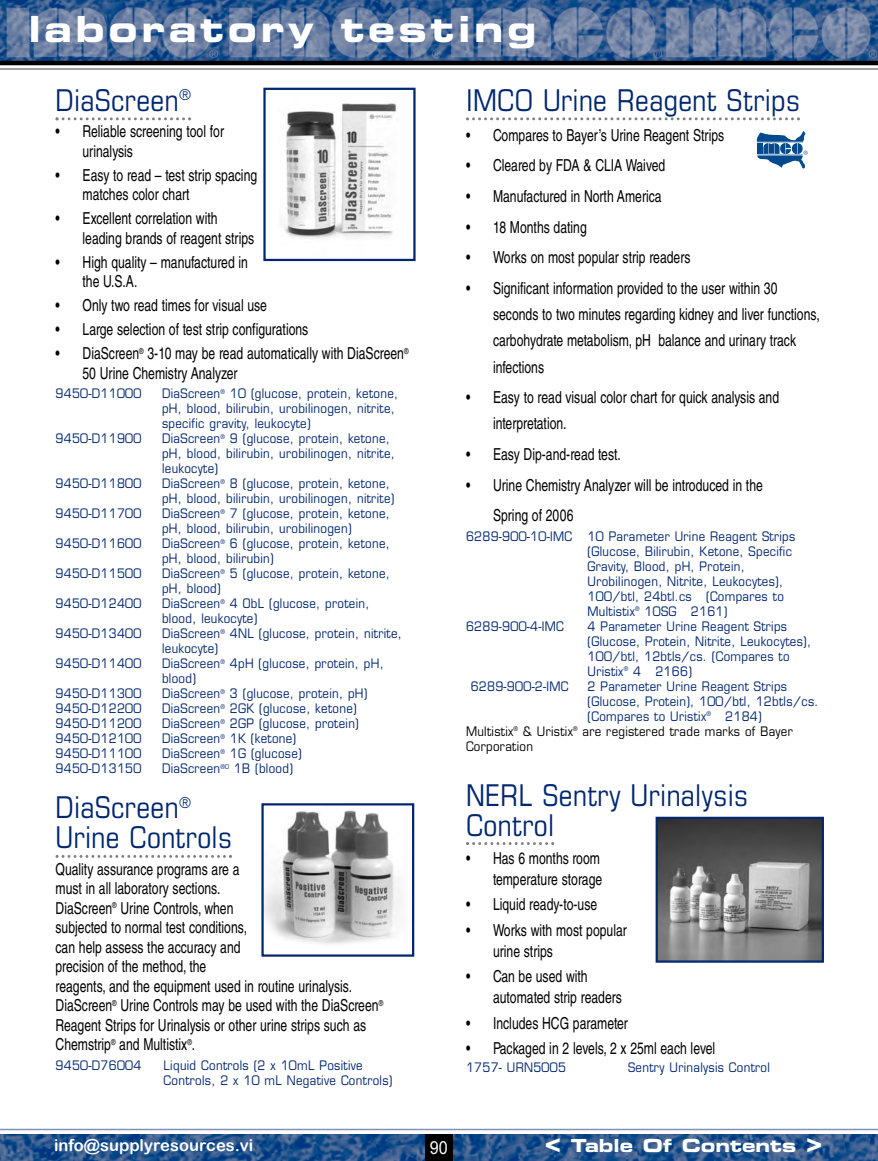
<style>
.page{position:relative;width:878px;height:1161px;background:#fff}
.page>*{position:absolute;margin:0;border:0;box-sizing:border-box;transform-origin:0 0}
.t1{font:36px "Eurostile Bold Extended Two";letter-spacing:.1em;color:#fff}
.t2{font:condensed 30px/30px "Eurostile";letter-spacing:.01em;color:#00276f}
.t3{font:18px "Eurostile Bold Extended Two";color:#fff}
.t4{font:18px "Arial";color:#fff;scale:.9 1}
.t5{font:condensed 16.5px/19.5px "Helvetica";color:#000;scale:.9 1}
.t6{font:16.5px "Arial Rounded MT Bold";color:#fff}
.t7{font:12.75px/15px "Eurostile";letter-spacing:.025em;color:#00276f;scale:.9 1}
.t8{font:12.75px "Eurostile";letter-spacing:.03em;color:#000;scale:.9 1}
.s1{font-size:27px}
</style>
<div class="page">
<img style="left:0;top:1134px;width:878px;height:27px">
<div style="left:425px;top:1134px;width:27px;height:27px;background:#000"></div>
<img style="left:0;top:0;width:878px;height:61px">
<hr style="left:0;top:61px;width:878px;height:4px;background:#000">
<hr style="left:0;top:68px;width:878px;height:2px;background:#808080">
<hr style="left:0;top:1129px;width:878px;height:1px;background:#8093b7">
<svg style="left:56px;top:117px;width:135px;height:3px"></svg>
<svg style="left:56px;top:855px;width:176px;height:3px"></svg>
<svg style="left:466px;top:117px;width:333px;height:3px"></svg>
<svg style="left:466px;top:842px;width:88px;height:3px"></svg>
<img style="left:281px;top:103px;width:116px;height:136px">
<div style="left:263px;top:88px;width:152px;height:173px;border:2px solid #00276f"></div>
<svg style="left:756px;top:131px;width:51px;height:38px"></svg>
<img style="left:658px;top:820px;width:163px;height:140px">
<div style="left:655px;top:817px;width:169px;height:146px;border:2px solid #00276f"></div>
<img style="left:264px;top:810px;width:137px;height:134px">
<div style="left:261px;top:803px;width:153px;height:154px;border:2px solid #00276f"></div>
<p class="t1" style="left:29px;top:16px;width:509px">laboratory testing</p>
<p class="t2" style="left:56px;top:88px;width:137px">DiaScreen<sup>®</sup></p>
<p class="t5" style="left:82px;top:123px;width:159px;text-indent:-27px">• Reliable screening tool for urinalysis</p>
<p class="t5" style="left:82px;top:167px;width:195px;text-indent:-27px">• Easy to read – test strip spacing matches color chart</p>
<p class="t5" style="left:82px;top:210px;width:192px;text-indent:-27px">• Excellent correlation with leading brands of reagent strips</p>
<p class="t5" style="left:82px;top:254px;width:185px;text-indent:-27px">• High quality – manufactured in the U.S.A.</p>
<p class="t5" style="left:56px;top:297px;width:236px">• Only two read times for visual use</p>
<p class="t5" style="left:56px;top:321px;width:282px">• Large selection of test strip configurations</p>
<p class="t5" style="left:82px;top:345px;width:363px;text-indent:-27px">• DiaScreen<sup>®</sup> 3-10 may be read automatically with DiaScreen<sup>®<br></sup>50 Urine Chemistry Analyzer</p>
<p class="t7" style="left:56px;top:388px;width:97px">9450-D11000</p>
<p class="t7" style="left:162px;top:388px;width:264px">DiaScreen<sup>®</sup> 10 (glucose, protein, ketone, pH, blood, bilirubin, urobilinogen, nitrite, specific gravity, leukocyte)</p>
<p class="t7" style="left:56px;top:433px;width:97px">9450-D11900</p>
<p class="t7" style="left:162px;top:433px;width:260px">DiaScreen<sup>®</sup> 9 (glucose, protein, ketone, pH, blood, bilirubin, urobilinogen, nitrite, leukocyte)</p>
<p class="t7" style="left:56px;top:478px;width:97px">9450-D11800</p>
<p class="t7" style="left:162px;top:478px;width:259px">DiaScreen<sup>®</sup> 8 (glucose, protein, ketone, pH, blood, bilirubin, urobilinogen, nitrite)</p>
<p class="t7" style="left:56px;top:508px;width:97px">9450-D11700</p>
<p class="t7" style="left:162px;top:508px;width:254px">DiaScreen<sup>®</sup> 7 (glucose, protein, ketone, pH, blood, bilirubin, urobilinogen)</p>
<p class="t7" style="left:56px;top:538px;width:97px">9450-D11600</p>
<p class="t7" style="left:162px;top:538px;width:254px">DiaScreen<sup>®</sup> 6 (glucose, protein, ketone, pH, blood, bilirubin)</p>
<p class="t7" style="left:56px;top:568px;width:97px">9450-D11500</p>
<p class="t7" style="left:162px;top:568px;width:254px">DiaScreen<sup>®</sup> 5 (glucose, protein, ketone, pH, blood)</p>
<p class="t7" style="left:56px;top:598px;width:97px">9450-D12400</p>
<p class="t7" style="left:162px;top:598px;width:232px">DiaScreen<sup>®</sup> 4 ObL (glucose, protein, blood, leukocyte)</p>
<p class="t7" style="left:56px;top:628px;width:97px">9450-D13400</p>
<p class="t7" style="left:162px;top:628px;width:268px">DiaScreen<sup>®</sup> 4NL (glucose, protein, nitrite, leukocyte)</p>
<p class="t7" style="left:56px;top:658px;width:97px">9450-D11400</p>
<p class="t7" style="left:162px;top:658px;width:248px">DiaScreen<sup>®</sup> 4pH (glucose, protein, pH, blood)</p>
<p class="t7" style="left:56px;top:688px;width:97px">9450-D11300</p>
<p class="t7" style="left:162px;top:688px;width:230px">DiaScreen<sup>®</sup> 3 (glucose, protein, pH)</p>
<p class="t7" style="left:56px;top:703px;width:97px">9450-D12200</p>
<p class="t7" style="left:162px;top:703px;width:218px">DiaScreen<sup>®</sup> 2GK (glucose, ketone)</p>
<p class="t7" style="left:56px;top:718px;width:97px">9450-D11200</p>
<p class="t7" style="left:162px;top:718px;width:220px">DiaScreen<sup>®</sup> 2GP (glucose, protein)</p>
<p class="t7" style="left:56px;top:733px;width:97px">9450-D12100</p>
<p class="t7" style="left:162px;top:733px;width:150px">DiaScreen<sup>®</sup> 1K (ketone)</p>
<p class="t7" style="left:56px;top:748px;width:97px">9450-D11100</p>
<p class="t7" style="left:162px;top:748px;width:157px">DiaScreen<sup>®</sup> 1G (glucose)</p>
<p class="t7" style="left:56px;top:763px;width:97px">9450-D13150</p>
<p class="t7" style="left:162px;top:763px;width:147px">DiaScreen<sup>®0</sup> 1B (blood)</p>
<p class="t2" style="left:56px;top:795px;width:178px">DiaScreen<sup>®<br></sup>Urine Controls</p>
<p class="t5" style="left:56px;top:861px;width:365px">Quality assurance programs are a<br>must in all laboratory sections.<br>DiaScreen<sup>®</sup> Urine Controls, when<br>subjected to normal test conditions,<br>can help assess the accuracy and<br>precision of the method, the<br>reagents, and the equipment used in routine urinalysis.<br>DiaScreen<sup>®</sup> Urine Controls may be used with the DiaScreen<sup>® </sup>Reagent Strips for Urinalysis or other urine strips such as Chemstrip<sup>®</sup> and Multistix<sup>®</sup>.</p>
<p class="t7" style="left:56px;top:1059px;width:97px">9450-D76004</p>
<p class="t7" style="left:163px;top:1059px;width:256px">Liquid Controls (2 x 10mL Positive<br>Controls, 2 x 10 mL Negative Controls)</p>
<p class="t6" style="left:54px;top:1135px;width:201px">info@supplyresources.vi</p>
<p class="t2" style="left:466px;top:88px;width:335px">IMCO Urine Reagent Strips</p>
<p class="t5" style="left:466px;top:127px;width:288px">• Compares to Bayer’s Urine Reagent Strips</p>
<p class="t5" style="left:466px;top:158px;width:223px">• Cleared by FDA &amp; CLIA Waived</p>
<p class="t5" style="left:466px;top:188px;width:219px">• Manufactured in North America</p>
<p class="t5" style="left:466px;top:219px;width:136px">• 18 Months dating</p>
<p class="t5" style="left:466px;top:249px;width:251px">• Works on most popular strip readers</p>
<p class="t5" style="left:493px;top:277px;width:364px;line-height:26.1px;text-indent:-27px">• Significant information provided to the user within 30 seconds to two minutes regarding kidney and liver functions, carbohydrate metabolism, pH balance and urinary track infections</p>
<p class="t5" style="left:493px;top:386px;width:319px;line-height:26.1px;text-indent:-27px">• Easy to read visual color chart for quick analysis and interpretation.</p>
<p class="t5" style="left:466px;top:446px;width:174px">• Easy Dip-and-read test.</p>
<p class="t5" style="left:493px;top:471px;width:301px;line-height:30.6px;text-indent:-27px">• Urine Chemistry Analyzer will be introduced in the<br>Spring of 2006</p>
<p class="t7" style="left:466px;top:530px;width:367px">6289-900-10-IMC 10 Parameter Urine Reagent Strips</p>
<p class="t7" style="left:587px;top:545px;width:229px">(Glucose, Bilirubin, Ketone, Specific</p>
<p class="t7" style="left:587px;top:560px;width:176px">Gravity, Blood, pH, Protein,</p>
<p class="t7" style="left:587px;top:575px;width:219px">Urobilinogen, Nitrite, Leukocytes),</p>
<p class="t7" style="left:587px;top:590px;width:219px">100/btl, 24btl.cs (Compares to</p>
<p class="t7" style="left:587px;top:605px;width:157px">Multistix<sup>®</sup> 10SG 2161)</p>
<p class="t7" style="left:466px;top:620px;width:110px">6289-900-4-IMC</p>
<p class="t7" style="left:587px;top:620px;width:250px">4 Parameter Urine Reagent Strips (Glucose, Protein, Nitrite, Leukocytes),<br>100/btl, 12btls/cs. (Compares to<br>Uristix<sup>®</sup> 4 2166)</p>
<p class="t7" style="left:470px;top:680px;width:110px">6289-900-2-IMC</p>
<p class="t7" style="left:587px;top:680px;width:223px">2 Parameter Urine Reagent Strips</p>
<p class="t7" style="left:587px;top:695px;width:258px">(Glucose, Protein), 100/btl, 12btls/cs.</p>
<p class="t7" style="left:587px;top:710px;width:195px">(Compares to Uristix<sup>®</sup> 2184)</p>
<p class="t8" style="left:466px;top:726px;width:364px">Multistix<sup>®</sup> &amp; Uristix<sup>®</sup> are registered trade marks of Bayer</p>
<p class="t8" style="left:466px;top:741px;width:76px">Corporation</p>
<p class="t2" style="left:466px;top:783px;width:284px">NERL Sentry Urinalysis<br>Control</p>
<p class="t5" style="left:466px;top:849px;width:153px;line-height:21px;text-align:right">• Has 6 months room temperature storage</p>
<p class="t5" style="left:466px;top:896px;width:147px">• Liquid ready-to-use</p>
<p class="t5" style="left:493px;top:921px;width:150px;line-height:21px;text-indent:-27px">• Works with most popular urine strips</p>
<p class="t5" style="left:493px;top:967px;width:145px;line-height:21px;text-indent:-27px">• Can be used with automated strip readers</p>
<p class="t5" style="left:466px;top:1015px;width:181px">• Includes HCG parameter</p>
<p class="t5" style="left:466px;top:1040px;width:278px">• Packaged in 2 levels, 2 x 25ml each level</p>
<p class="t7" style="left:466px;top:1061px;width:113px">1757- URN5005</p>
<p class="t7" style="left:628px;top:1061px;width:159px">Sentry Urinalysis Control</p>
<p class="t4" style="left:430px;top:1141px;width:22px">90</p>
<p class="t3" style="left:544px;top:1139px;width:279px"><span class="s1">&lt;</span> Table Of Contents <span class="s1">&gt;</span></p>
</div>
